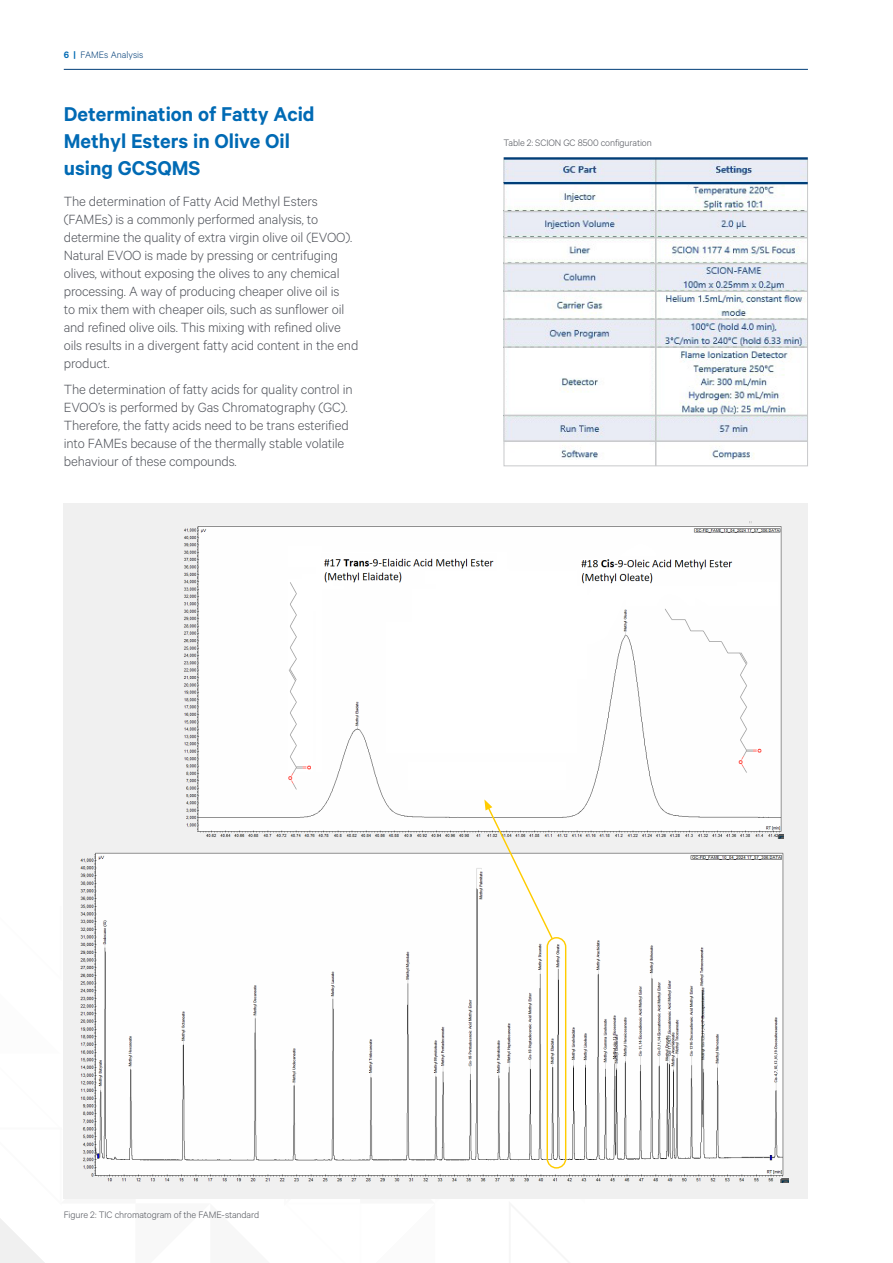
<style>
.page{position:relative;width:893px;height:1263px;background:#fff}
.page>*{position:absolute;margin:0;border:0;box-sizing:border-box;transform-origin:0 0}
.Heading_2{font:600 22.5px/27px "Calibre";color:#006ab4}
.Body_Copy{font:300 15px/18px "Calibre";letter-spacing:-.01em;color:#50535a}
.Small_Print{font:300 10.5px "Calibre";letter-spacing:-.01em;color:#50535a}
.t1{font:300 10.5px "Calibre";color:#003e78}
.s1{font-weight:600;color:#006ab4}
</style>
<div class="page">
<img style="left:506px;top:160px;width:300px;height:300px">
<hr style="left:655px;top:158px;width:1px;height:308px;background:#c8c9cb">
<hr style="left:504px;top:182px;width:304px;height:2px;background:#003e78">
<hr style="left:504px;top:157px;width:304px;height:3px;background:#003e78">
<hr style="left:504px;top:237px;width:304px;height:1px;background:#c8c9cb">
<hr style="left:504px;top:211px;width:304px;height:1px;background:#c8c9cb">
<hr style="left:504px;top:263px;width:304px;height:1px;background:#c8c9cb">
<hr style="left:504px;top:290px;width:304px;height:2px;background:#c8c9cb">
<hr style="left:504px;top:318px;width:304px;height:2px;background:#c8c9cb">
<hr style="left:504px;top:346px;width:304px;height:2px;background:#c8c9cb">
<hr style="left:504px;top:415px;width:304px;height:1px;background:#c8c9cb">
<hr style="left:504px;top:440px;width:304px;height:2px;background:#c8c9cb">
<div style="left:64px;top:503px;width:744px;height:695px;background:#f0f0f0"></div>
<img style="left:585px;top:852px;width:203px;height:331px">
<img style="left:183px;top:522px;width:600px;height:316px">
<svg style="left:0;top:799px;width:585px;height:464px"></svg>
<hr style="left:64px;top:69px;width:744px;height:1px;background:#003e78">
<p class="t1" style="left:64px;top:48px;width:81px"><span class="s1">6 |</span> FAMEs Analysis</p>
<p class="Heading_2" style="left:64px;top:100px;width:252px">Determination of Fatty Acid<br>Methyl Esters in Olive Oil using GCSQMS</p>
<p class="Body_Copy" style="left:64px;top:191px;width:296px">The determination of Fatty Acid Methyl Esters (FAMEs) is a commonly performed analysis, to determine the quality of extra virgin olive oil (EVOO).<br>Natural EVOO is made by pressing or centrifuging olives, without exposing the olives to any chemical processing. A way of producing cheaper olive oil is<br>to mix them with cheaper oils, such as sunflower oil and refined olive oils. This mixing with refined olive oils results in a divergent fatty acid content in the end product.</p>
<p class="Body_Copy" style="left:64px;top:380px;width:290px">The determination of fatty acids for quality control in EVOO’s is performed by Gas Chromatography (GC).<br>Therefore, the fatty acids need to be trans esterified into FAMEs because of the thermally stable volatile behaviour of these compounds.</p>
<p class="Small_Print" style="left:504px;top:136px;width:150px">Table 2: SCION GC 8500 configuration</p>
<p class="Small_Print" style="left:64px;top:1209px;width:197px">Figure 2: TIC chromatogram of the FAME-standard</p>
</div>
